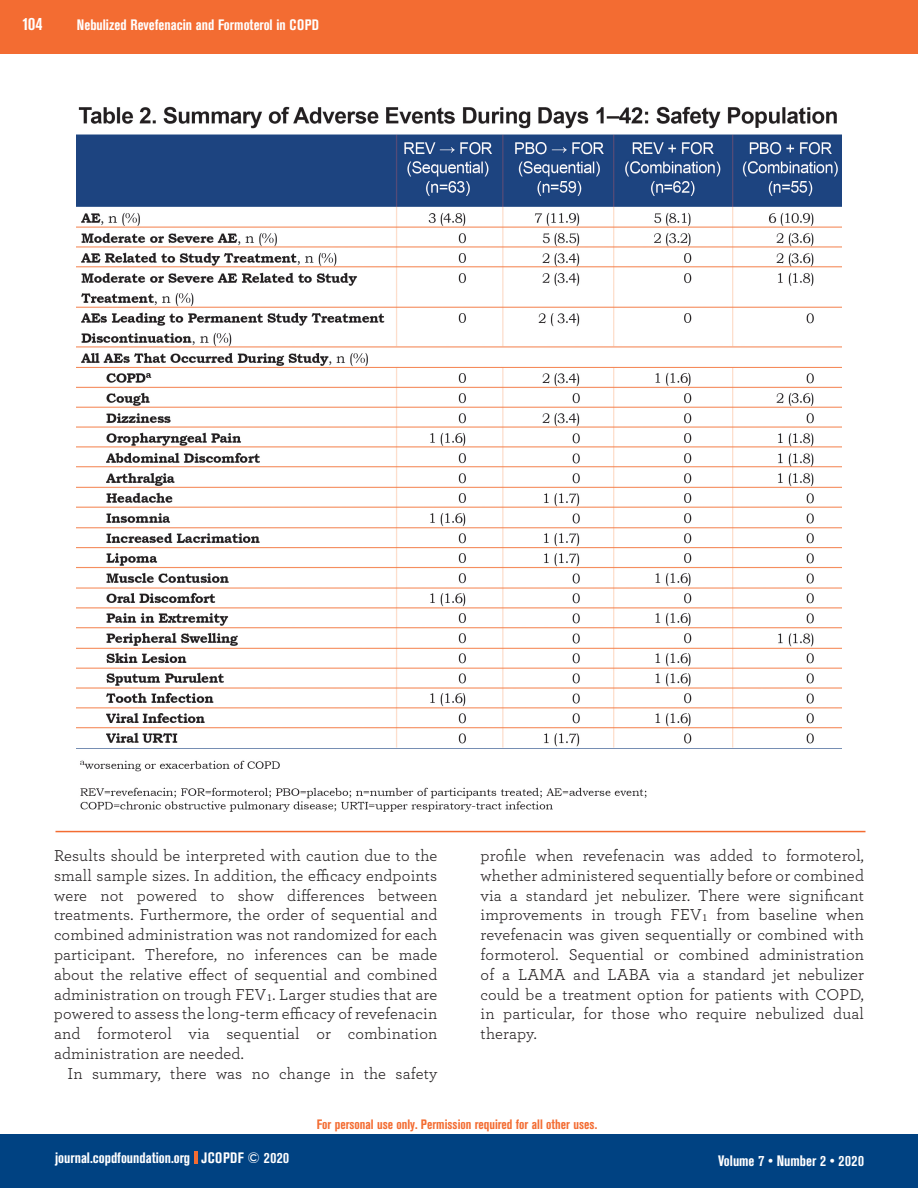
<style>
.page{position:relative;width:918px;height:1188px;background:#fff}
.page>*{position:absolute;margin:0;border:0;box-sizing:border-box;transform-origin:0 0}
.t1{font:700 condensed 18px "Akzidenz Grotesk BE";color:#fff}
.t2{font:16.5px/19.8px "Breathe";letter-spacing:.01em;color:#231f20;text-align:justify}
.t3{font:700 condensed 15px "Akzidenz Grotesk BE";color:#fff}
.t4{font:700 condensed 13.5px "Akzidenz Grotesk BE";color:#f36c32}
.s1{font-family:"Bookman Old Style";font-size:9.6px}
.s2{font-family:"Bookman Old Style";font-size:15px}
</style>
<div class="page">
<div style="left:0;top:1134px;width:918px;height:54px;background:#004282"></div>
<div style="left:0;top:0;width:918px;height:54px;background:#f36c32"></div>
<svg style="left:194px;top:1152px;width:3px;height:12px"></svg>
<hr style="left:56px;top:831px;width:810px;height:1px;background:#f36c32">
<img style="left:77px;top:106px;width:765px;height:706px">
<p class="t1" style="left:22px;top:13px;width:22px">104</p>
<p class="t3" style="left:77px;top:16px;width:244px">Nebulized Revefenacin and Formoterol in COPD</p>
<p class="t2" style="left:54px;top:845px;width:385px">Results should be interpreted with caution due to the small sample sizes. In addition, the efficacy endpoints were not powered to show differences between treatments. Furthermore, the order of sequential and combined administration was not randomized for each participant. Therefore, no inferences can be made about the relative effect of sequential and combined administration on trough FEV<span class="s1">1</span>. Larger studies that are powered to assess the long<span class="s2">-</span>term efficacy of revefenacin and formoterol via sequential or combination administration are needed.</p>
<p class="t2" style="left:67px;top:1063px;width:371px">In summary, there was no change in the safety</p>
<p class="t2" style="left:481px;top:845px;width:385px">profile when revefenacin was added to formoterol, whether administered sequentially before or combined via a standard jet nebulizer. There were significant improvements in trough FEV<span class="s1">1</span> from baseline when revefenacin was given sequentially or combined with formoterol. Sequential or combined administration of a LAMA and LABA via a standard jet nebulizer could be a treatment option for patients with COPD, in particular, for those who require nebulized dual therapy.</p>
<p class="t4" style="left:317px;top:1117px;width:282px">For personal use only. Permission required for all other uses.</p>
<p class="t3" style="left:55px;top:1149px;width:236px">journal.copdfoundation.org JCOPDF © 2020</p>
<p class="t3" style="left:718px;top:1152px;width:147px">Volume 7 • Number 2 • 2020</p>
</div>
